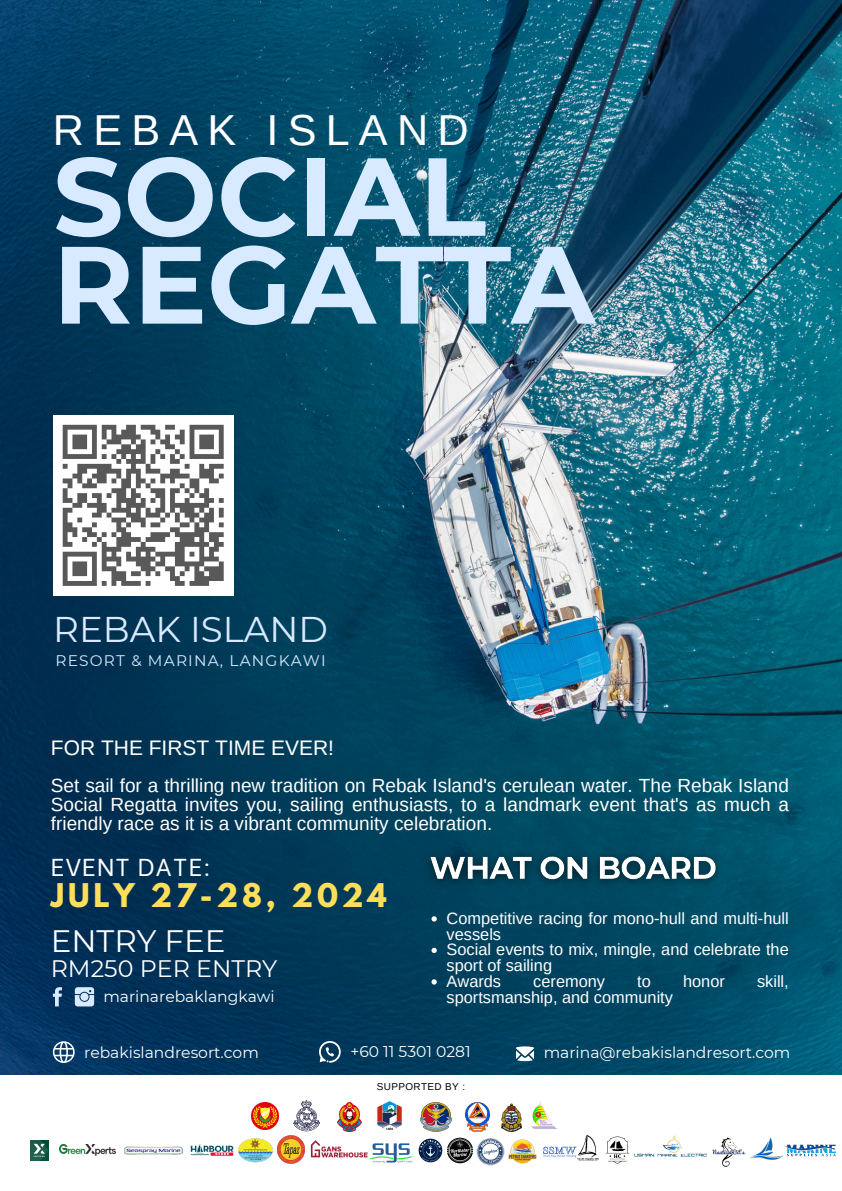
<style>
.page{position:relative;width:842px;height:1191px;background:#fff}
.page>*{position:absolute;margin:0;border:0;box-sizing:border-box;transform-origin:0 0}
.t1{font:700 110.7px "Montserrat";color:#d7eaff}
.t2{font:700 109.7px "Montserrat";color:#d7eaff}
.t3{font:43.2px "Arimo";letter-spacing:.215em;color:#fff}
.t4{font:35.7px "Montserrat";color:#d7eaff}
.t5{font:31px "Montserrat";color:#fff}
.t6{font:700 28.9px "League Spartan";letter-spacing:.13em;color:#ffde59}
.t7{font:24.4px "Be Vietnam";letter-spacing:.045em;color:#fff}
.t8{font:23.8px "Montserrat";color:#fff}
.t9{font:21px "Arimo";color:#fff}
.t10{font:19px/18.8px "Arimo";color:#fff;text-align:justify}
.t11{font:16.4px/15.8px "Arimo";color:#fff}
.t12{font:15.6px "Montserrat";color:#fff}
.t13{font:15.3px "Montserrat";letter-spacing:.075em;color:#d7eaff}
.t14{font:9.9px "Arimo";letter-spacing:.04em;color:#000}
</style>
<div class="page">
<img style="left:0;top:0;width:842px;height:1074px">
<div style="left:53px;top:415px;width:180px;height:180px;background:#fff"></div>
<svg style="left:62px;top:424px;width:162px;height:162px"></svg>
<img style="left:115px;top:1146px;width:68px;height:9px">
<img style="left:190px;top:1144px;width:39px;height:12px">
<img style="left:229px;top:1129px;width:36px;height:34px">
<img style="left:265px;top:1129px;width:48px;height:35px">
<img style="left:309px;top:1135px;width:57px;height:29px">
<img style="left:366px;top:1143px;width:46px;height:20px">
<img style="left:412px;top:1138px;width:27px;height:25px">
<img style="left:439px;top:1137px;width:31px;height:27px">
<img style="left:470px;top:1138px;width:31px;height:28px">
<img style="left:501px;top:1139px;width:36px;height:25px">
<img style="left:543px;top:1146px;width:23px;height:11px">
<img style="left:566px;top:1135px;width:29px;height:26px">
<img style="left:595px;top:1136px;width:33px;height:28px">
<img style="left:628px;top:1135px;width:75px;height:22px">
<img style="left:703px;top:1137px;width:40px;height:30px">
<img style="left:743px;top:1137px;width:33px;height:23px">
<img style="left:776px;top:1144px;width:60px;height:16px">
<img style="left:59px;top:1144px;width:56px;height:11px">
<img style="left:30px;top:1140px;width:19px;height:20px">
<svg style="left:53px;top:987px;width:9px;height:19px"></svg>
<svg style="left:75px;top:987px;width:19px;height:19px"></svg>
<svg style="left:516px;top:1046px;width:18px;height:14px"></svg>
<svg style="left:319px;top:1040px;width:22px;height:22px"></svg>
<svg style="left:53px;top:1041px;width:22px;height:21px"></svg>
<img style="left:466px;top:1102px;width:24px;height:28px">
<img style="left:421px;top:1102px;width:31px;height:28px">
<img style="left:377px;top:1101px;width:25px;height:29px">
<img style="left:337px;top:1102px;width:24px;height:28px">
<img style="left:292px;top:1100px;width:28px;height:30px">
<img style="left:502px;top:1103px;width:20px;height:28px">
<img style="left:531px;top:1102px;width:26px;height:27px">
<img style="left:251px;top:1102px;width:27px;height:27px">
<img style="left:417px;top:843px;width:312px;height:51px">
<svg style="left:431px;top:916px;width:6px;height:5px"></svg>
<svg style="left:431px;top:947px;width:6px;height:5px"></svg>
<svg style="left:431px;top:979px;width:6px;height:5px"></svg>
<p class="t3" style="left:53px;top:106px;width:417px">REBAK ISLAND</p>
<p class="t1" style="left:53px;top:129px;width:435px">SOCIAL</p>
<p class="t2" style="left:53px;top:217px;width:544px">REGATTA</p>
<p class="t4" style="left:53px;top:608px;width:276px">REBAK ISLAND</p>
<p class="t13" style="left:55px;top:650px;width:272px">RESORT &amp; MARINA, LANGKAWI</p>
<p class="t9" style="left:51px;top:735px;width:285px">FOR THE FIRST TIME EVER!</p>
<p class="t10" style="left:51px;top:776px;width:740px">Set sail for a thrilling new tradition on Rebak Island's cerulean water. The Rebak Island Social Regatta invites you, sailing enthusiasts, to a landmark event that's as much a friendly race as it is a vibrant community celebration.</p>
<p class="t7" style="left:51px;top:846px;width:162px">EVENT DATE:</p>
<p class="t6" style="left:51px;top:881px;width:337px">JULY 27-28, 2024</p>
<p class="t5" style="left:51px;top:921px;width:176px">ENTRY FEE</p>
<p class="t8" style="left:51px;top:953px;width:228px">RM250 PER ENTRY</p>
<p class="t12" style="left:103px;top:986px;width:173px">marinarebaklangkawi</p>
<p class="t11" style="left:447px;top:910px;width:344px">Competitive racing for mono-hull and multi-hull vessels</p>
<p class="t11" style="left:447px;top:941px;width:344px">Social events to mix, mingle, and celebrate the sport of sailing</p>
<p class="t11" style="left:447px;top:973px;width:56px">Awards</p>
<p class="t11" style="left:533px;top:973px;width:73px">ceremony</p>
<p class="t11" style="left:637px;top:973px;width:15px">to</p>
<p class="t11" style="left:683px;top:973px;width:43px">honor</p>
<p class="t11" style="left:757px;top:973px;width:33px">skill,</p>
<p class="t11" style="left:447px;top:988px;width:228px">sportsmanship, and community</p>
<h4 class="t12" style="left:84px;top:1043px;width:176px">rebakislandresort.com</h4>
<h5 class="t12" style="left:350px;top:1041px;width:122px">+60 11 5301 0281</h5>
<p class="t12" style="left:544px;top:1043px;width:248px">marina@rebakislandresort.com</p>
<p class="t14" style="left:377px;top:1080px;width:90px">SUPPORTED BY :</p>
</div>
